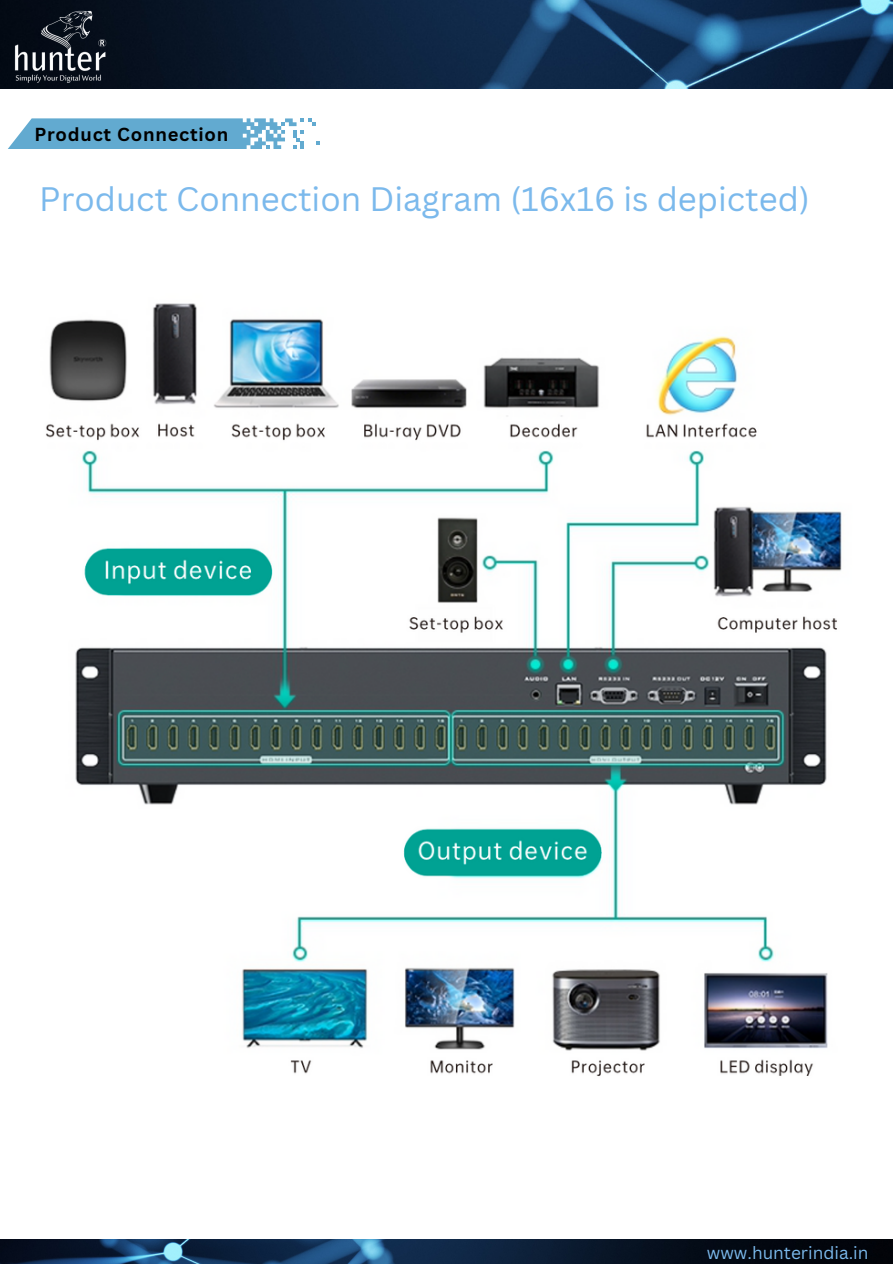
<style>
.page{position:relative;width:893px;height:1264px;background:#fff}
.page>*{position:absolute;margin:0;border:0;box-sizing:border-box;transform-origin:0 0}
.t1{font:33px "Canva Sans";color:#7bb9ec}
.t2{font:700 18.3px "Canva Sans";letter-spacing:.04em;color:#000}
.t3{font:17.25px "Canva Sans";color:#7bb9ec}
</style>
<div class="page">
<img style="left:0;top:0;width:892px;height:88px">
<img style="left:12px;top:11px;width:96px;height:72px">
<img style="left:0;top:1239px;width:892px;height:24px">
<img style="left:46px;top:303px;width:796px;height:774px">
<svg style="left:8px;top:118px;width:311px;height:31px"></svg>
<p class="t2" style="left:34px;top:121px;width:195px">Product Connection</p>
<p class="t1" style="left:39px;top:175px;width:771px">Product Connection Diagram (16x16 is depicted)</p>
<p class="t3" style="left:706px;top:1240px;width:163px">www.hunterindia.in</p>
</div>
